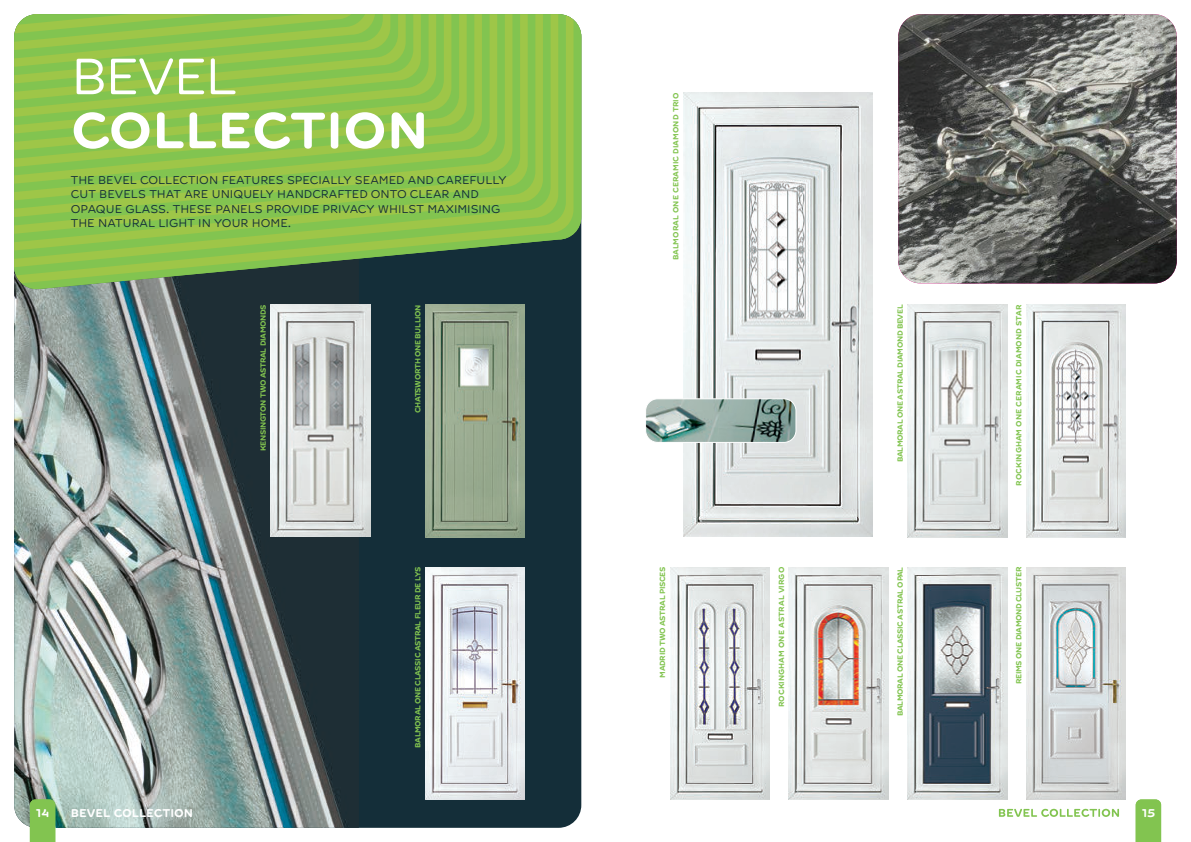
<style>
.page{position:relative;width:1191px;height:842px;background:#fff}
.page>*{position:absolute;margin:0;border:0;box-sizing:border-box;transform-origin:0 0}
.t1{font:700 54px "Farm New";color:#fff}
.t2{font:54px "Farm New";color:#fff}
.t3{font:12px/14.4px "Farm New";color:#142e39}
.t4{font:700 12px "Farm New";color:#fff}
.t5{font:700 8px "Farm New";letter-spacing:-.05em;color:#82c450}
.t6{font:700 8px "Farm New";color:#82c450}
</style>
<div class="page">
<div style="left:14px;top:14px;width:567px;height:814px;background:#142e39;border-radius:23px"></div>
<img style="left:14px;top:289px;width:345px;height:539px">
<svg style="left:30px;top:799px;width:25px;height:43px"></svg>
<svg style="left:1135px;top:799px;width:26px;height:43px"></svg>
<svg style="left:999px;top:809px;width:120px;height:8px"></svg>
<svg style="left:14px;top:14px;width:567px;height:275px"></svg>
<svg style="left:579px;top:34px;width:2px;height:192px"></svg>
<svg style="left:16px;top:15px;width:557px;height:268px"></svg>
<svg style="left:14px;top:14px;width:544px;height:253px"></svg>
<svg style="left:14px;top:14px;width:529px;height:236px;background:#8bbf4b"></svg>
<svg style="left:14px;top:14px;width:514px;height:220px;background:#90c44b"></svg>
<svg style="left:14px;top:14px;width:498px;height:203px;background:#8fc44b"></svg>
<svg style="left:14px;top:14px;width:483px;height:186px;background:#90c44b"></svg>
<svg style="left:14px;top:14px;width:468px;height:170px;background:#8fc44b"></svg>
<svg style="left:14px;top:14px;width:453px;height:153px;background:#90c44b"></svg>
<svg style="left:14px;top:14px;width:437px;height:136px;background:#8fc44b"></svg>
<svg style="left:14px;top:14px;width:422px;height:120px;background:#8fc44b"></svg>
<svg style="left:14px;top:14px;width:407px;height:103px;background:#90c44b"></svg>
<svg style="left:14px;top:14px;width:392px;height:86px;background:#90c54c"></svg>
<img style="left:425px;top:567px;width:99px;height:232px">
<img style="left:271px;top:305px;width:99px;height:231px">
<img style="left:425px;top:305px;width:99px;height:232px">
<img style="left:670px;top:567px;width:99px;height:232px">
<img style="left:907px;top:305px;width:100px;height:232px">
<img style="left:789px;top:567px;width:99px;height:232px">
<img style="left:1026px;top:305px;width:99px;height:232px">
<img style="left:907px;top:567px;width:100px;height:232px">
<img style="left:1026px;top:567px;width:99px;height:232px">
<img style="left:683px;top:93px;width:189px;height:444px">
<img style="left:898px;top:14px;width:278px;height:269px">
<img style="left:645px;top:398px;width:151px;height:45px">
<h1 class="t2" style="left:71px;top:44px;width:167px">BEVEL</h1>
<h1 class="t1" style="left:71px;top:96px;width:359px">COLLECTION</h1>
<h2 class="t3" style="left:71px;top:173px;width:437px">THE BEVEL COLLECTION FEATURES SPECIALLY SEAMED AND CAREFULLY CUT BEVELS THAT ARE UNIQUELY HANDCRAFTED ONTO CLEAR AND OPAQUE GLASS. THESE PANELS PROVIDE PRIVACY WHILST MAXIMISING THE NATURAL LIGHT IN YOUR HOME.</h2>
<p class="t5" style="left:258px;top:451px;width:148px;rotate:-90deg">KENSINGTON TWO ASTRAL DIAMONDS</p>
<p class="t5" style="left:412px;top:413px;width:110px;rotate:-90deg">CHATSWORTH ONE BULLION</p>
<p class="t5" style="left:412px;top:748px;width:182px;rotate:-90deg">BALMORAL ONE CLASSIC ASTRAL FLEUR DE LYS</p>
<p class="t6" style="left:670px;top:260px;width:169px;rotate:-90deg">BALMORAL ONE CERAMIC DIAMOND TRIO</p>
<p class="t5" style="left:657px;top:678px;width:112px;rotate:-90deg">MADRID TWO ASTRAL PISCES</p>
<p class="t6" style="left:776px;top:707px;width:142px;rotate:-90deg">ROCKINGHAM ONE ASTRAL VIRGO</p>
<p class="t5" style="left:895px;top:462px;width:159px;rotate:-90deg">BALMORAL ONE ASTRAL DIAMOND BEVEL</p>
<p class="t6" style="left:1013px;top:486px;width:182px;rotate:-90deg">ROCKINGHAM ONE CERAMIC DIAMOND STAR</p>
<p class="t5" style="left:895px;top:716px;width:151px;rotate:-90deg">BALMORAL ONE CLASSIC ASTRAL OPAL</p>
<p class="t5" style="left:1013px;top:684px;width:119px;rotate:-90deg">REIMS ONE DIAMOND CLUSTER</p>
<h2 class="t4" style="left:36px;top:805px;width:15px">14</h2>
<h2 class="t4" style="left:71px;top:805px;width:124px">BEVEL COLLECTION</h2>
<h2 class="t4" style="left:1141px;top:805px;width:15px">15</h2>
</div>
